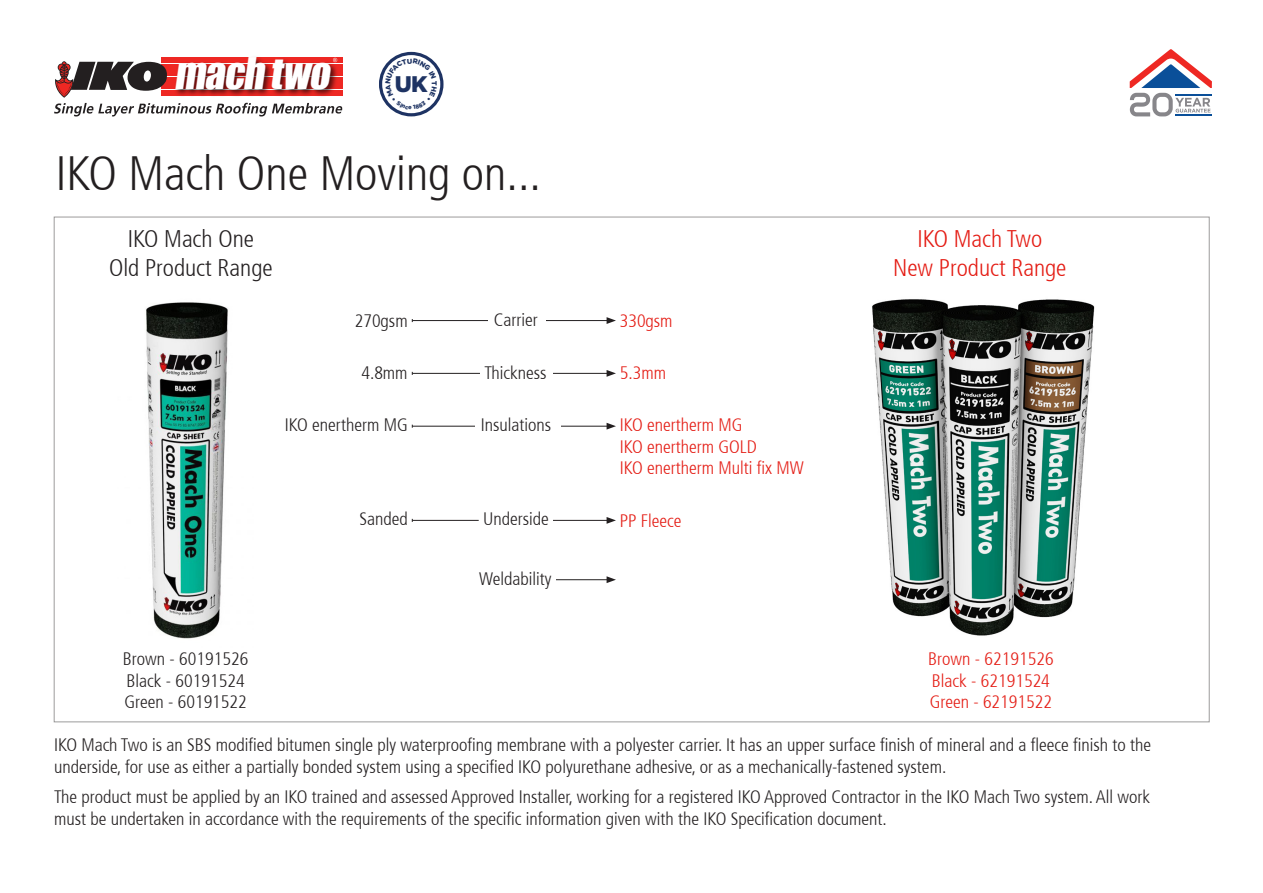
<style>
.page{position:relative;width:1263px;height:893px;background:#fff}
.page>*{position:absolute;margin:0;border:0;box-sizing:border-box;transform-origin:0 0}
.t1{font:300 condensed 48px "Frutiger 47";color:#231f20}
.t2{font:40.05px "Impact";color:#fff}
.t3{font:300 condensed 24px/28.8px "Frutiger 47";color:#231f20;text-align:center}
.t4{font:300 condensed 24px/28.8px "Frutiger 47";color:#e41b13;text-align:center}
.t5{font:900 22.5px "Gotham";color:#1e3363}
.t6{font:300 condensed 18px/21.6px "Frutiger 47";color:#231f20}
.t7{font:300 condensed 18px/21.6px "Frutiger 47";color:#e41b13}
</style>
<div class="page">
<hr style="left:412px;top:320px;width:197px;height:1px;background:#231f20">
<svg style="left:607px;top:317px;width:9px;height:7px"></svg>
<hr style="left:412px;top:373px;width:197px;height:1px;background:#231f20">
<svg style="left:607px;top:370px;width:9px;height:7px"></svg>
<div style="left:480px;top:357px;width:73px;height:29px;background:#fff"></div>
<hr style="left:412px;top:426px;width:197px;height:1px;background:#231f20">
<svg style="left:607px;top:423px;width:9px;height:7px"></svg>
<hr style="left:412px;top:520px;width:197px;height:1px;background:#231f20">
<svg style="left:607px;top:517px;width:9px;height:7px"></svg>
<hr style="left:488px;top:579px;width:121px;height:1px;background:#231f20">
<svg style="left:607px;top:576px;width:9px;height:7px"></svg>
<div style="left:488px;top:304px;width:58px;height:29px;background:#fff"></div>
<img style="left:872px;top:299px;width:223px;height:337px">
<img style="left:146px;top:302px;width:82px;height:337px">
<svg style="left:1130px;top:49px;width:82px;height:67px"></svg>
<hr style="left:1175px;top:115px;width:37px;height:1px;background:#0a4f99">
<hr style="left:1175px;top:94px;width:37px;height:1px;background:#0a4f99">
<div style="left:161px;top:57px;width:181px;height:6px;background:#ee2823"></div>
<svg style="left:54px;top:61px;width:113px;height:56px"></svg>
<img style="left:167px;top:57px;width:176px;height:60px">
<div style="left:475px;top:408px;width:85px;height:28px;background:#fff"></div>
<div style="left:480px;top:506px;width:73px;height:29px;background:#fff"></div>
<div style="left:484px;top:564px;width:71px;height:28px;background:#fff"></div>
<div style="left:479px;top:510px;width:70px;height:15px;background:#fff"></div>
<svg style="left:380px;top:52px;width:63px;height:64px"></svg>
<p class="t2" style="left:174px;top:42px;width:165px">mach two</p>
<p class="t5" style="left:395px;top:71px;width:34px">UK</p>
<p class="t1" style="left:56px;top:146px;width:487px">IKO Mach One Moving on...</p>
<p class="t3" style="left:109px;top:225px;width:165px">IKO Mach One<br>Old Product Range</p>
<p class="t4" style="left:893px;top:225px;width:175px">IKO Mach Two<br>New Product Range</p>
<p class="t6" style="left:355px;top:310px;width:54px">270gsm</p>
<p class="t6" style="left:361px;top:362px;width:48px">4.8mm</p>
<p class="t6" style="left:285px;top:414px;width:124px">IKO enertherm MG</p>
<p class="t6" style="left:359px;top:508px;width:50px">Sanded</p>
<p class="t6" style="left:494px;top:310px;width:46px">Carrier</p>
<p class="t6" style="left:484px;top:362px;width:64px">Thickness</p>
<p class="t6" style="left:481px;top:414px;width:72px">Insulations</p>
<p class="t6" style="left:483px;top:508px;width:67px">Underside</p>
<p class="t6" style="left:479px;top:568px;width:74px">Weldability</p>
<p class="t7" style="left:620px;top:310px;width:54px">330gsm</p>
<p class="t7" style="left:620px;top:362px;width:48px">5.3mm</p>
<p class="t7" style="left:620px;top:414px;width:185px">IKO enertherm MG<br>IKO enertherm GOLD<br>IKO enertherm Multi fix MW</p>
<p class="t7" style="left:620px;top:510px;width:63px">PP Fleece</p>
<p class="t6" style="left:123px;top:648px;width:127px">Brown - 60191526<br>Black - 60191524<br>Green - 60191522</p>
<p class="t7" style="left:928px;top:648px;width:127px">Brown - 62191526<br>Black - 62191524<br>Green - 62191522</p>
<p class="t6" style="left:54px;top:734px;width:1098px">IKO Mach Two is an SBS modified bitumen single ply waterproofing membrane with a polyester carrier. It has an upper surface finish of mineral and a fleece finish to the underside, for use as either a partially bonded system using a specified IKO polyurethane adhesive, or as a mechanically-fastened system.</p>
<p class="t6" style="left:54px;top:786px;width:1098px">The product must be applied by an IKO trained and assessed Approved Installer, working for a registered IKO Approved Contractor in the IKO Mach Two system. All work must be undertaken in accordance with the requirements of the specific information given with the IKO Specification document.</p>
</div>
